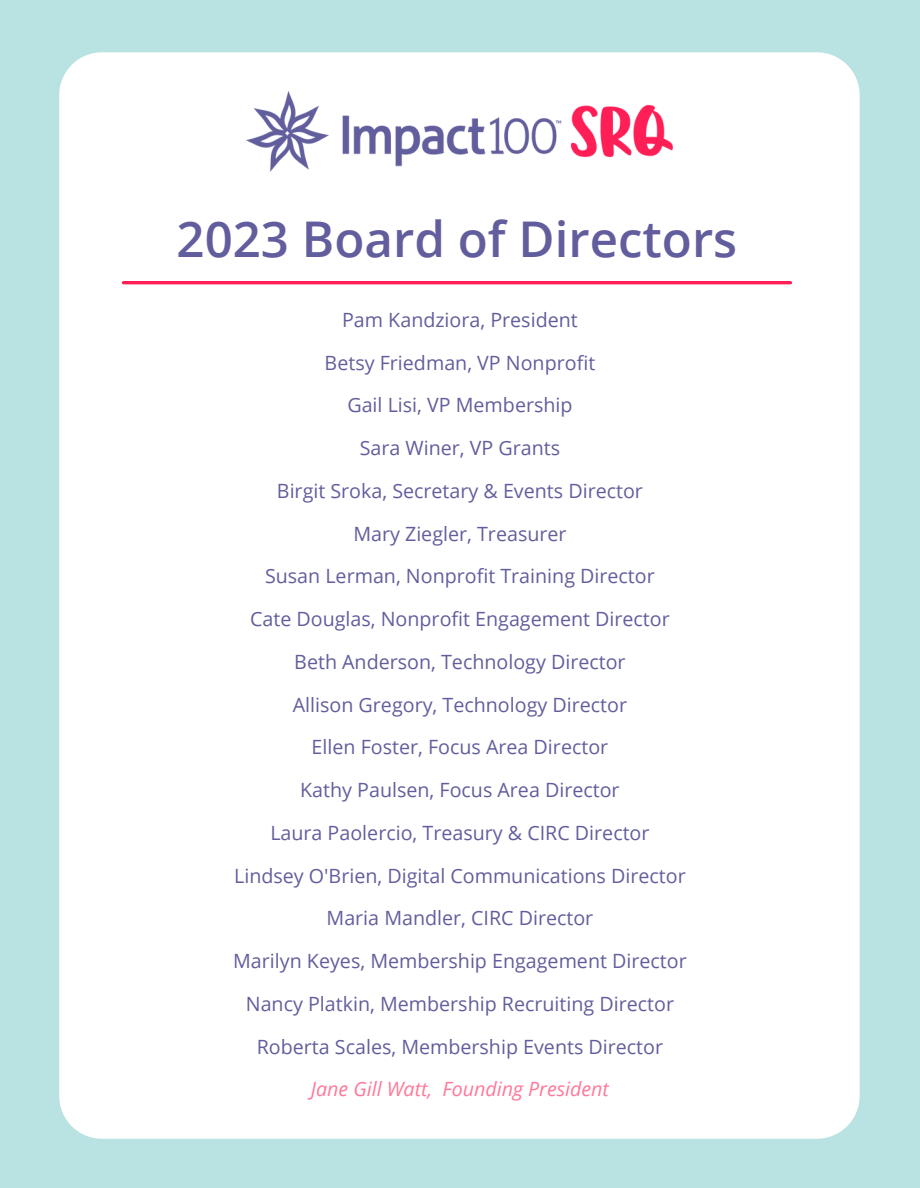
<style>
.page{position:relative;width:920px;height:1188px;background:#fff}
.page>*{position:absolute;margin:0;border:0;box-sizing:border-box;transform-origin:0 0}
.t1{font:600 49.2px "Open Sans";color:#625e9d}
.t2{font:19.65px "Open Sans";color:#625e9d}
.t3{font:italic 19.65px "Open Sans";color:#ff7899}
</style>
<div class="page">
<div style="left:0;top:0;width:919px;height:1188px;background:#b9e3e2"></div>
<div style="left:59px;top:52px;width:800px;height:1087px;background:#fff"></div>
<hr style="left:123px;top:281px;width:667px;height:3px;background:#ff1e55">
<img style="left:246px;top:92px;width:425px;height:80px">
<p class="t1" style="left:176px;top:204px;width:562px">2023 Board of Directors</p>
<p class="t2" style="left:342px;top:306px;width:237px">Pam Kandziora, President</p>
<p class="t2" style="left:324px;top:349px;width:272px">Betsy Friedman, VP Nonprofit</p>
<p class="t2" style="left:347px;top:391px;width:226px">Gail Lisi, VP Membership</p>
<p class="t2" style="left:359px;top:434px;width:202px">Sara Winer, VP Grants</p>
<p class="t2" style="left:277px;top:477px;width:367px">Birgit Sroka, Secretary &amp; Events Director</p>
<p class="t2" style="left:353px;top:520px;width:214px">Mary Ziegler, Treasurer</p>
<p class="t2" style="left:265px;top:562px;width:391px">Susan Lerman, Nonprofit Training Director</p>
<p class="t2" style="left:250px;top:605px;width:421px">Cate Douglas, Nonprofit Engagement Director</p>
<p class="t2" style="left:294px;top:648px;width:333px">Beth Anderson, Technology Director</p>
<p class="t2" style="left:293px;top:691px;width:335px">Allison Gregory, Technology Director</p>
<p class="t2" style="left:311px;top:733px;width:298px">Ellen Foster, Focus Area Director</p>
<p class="t2" style="left:300px;top:776px;width:321px">Kathy Paulsen, Focus Area Director</p>
<p class="t2" style="left:270px;top:819px;width:380px">Laura Paolercio, Treasury &amp; CIRC Director</p>
<p class="t2" style="left:234px;top:862px;width:453px">Lindsey O'Brien, Digital Communications Director</p>
<p class="t2" style="left:326px;top:904px;width:268px">Maria Mandler, CIRC Director</p>
<p class="t2" style="left:233px;top:947px;width:455px">Marilyn Keyes, Membership Engagement Director</p>
<p class="t2" style="left:246px;top:990px;width:429px">Nancy Platkin, Membership Recruiting Director</p>
<p class="t2" style="left:257px;top:1033px;width:407px">Roberta Scales, Membership Events Director</p>
<p class="t3" style="left:311px;top:1075px;width:299px">Jane Gill Watt, Founding President</p>
</div>
